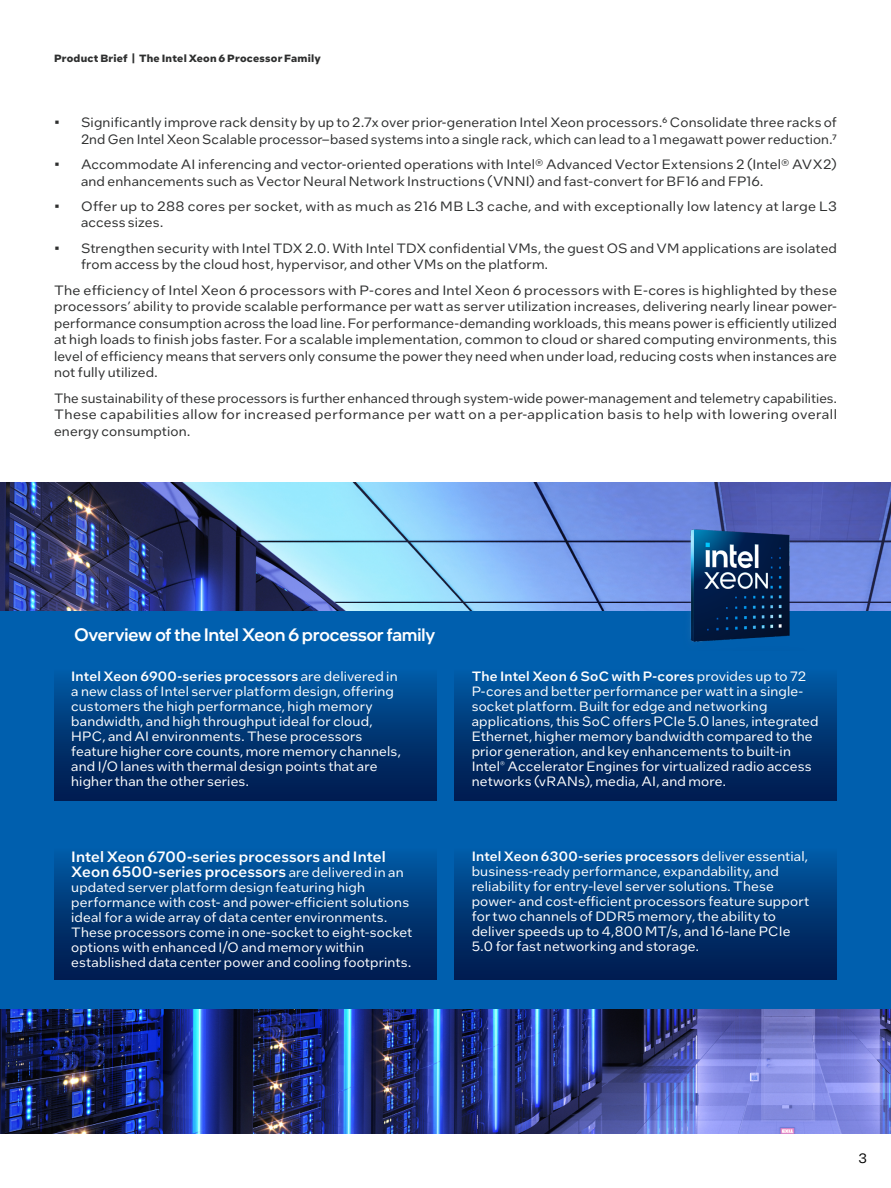
<style>
.page{position:relative;width:891px;height:1188px;background:#fff}
.page>*{position:absolute;margin:0;border:0;box-sizing:border-box;transform-origin:0 0}
.t1{font:500 18px "Intel One Display";color:#fff}
.Footer_Content_and_Page_Number{font:500 15px/15px "Intel One Text";letter-spacing:.005em;color:#fff}
.t2{font:13.5px/16.5px "Intel One Text";letter-spacing:.01em;color:#2e2f2f}
.Footer_Content_and_Page_Number-2{font:13.5px/15px "Intel One Text";letter-spacing:.01em;color:#fff}
.t3{font:13.5px "Intel One Text";color:#000}
.t4{font:700 10.5px "Intel One Text";letter-spacing:.02em;color:#2e2f2f}
.s1{font-weight:500}
.s2{font-weight:400;font-size:13.5px}
</style>
<div class="page">
<img style="left:0;top:482px;width:891px;height:652px">
<div style="left:0;top:612px;width:891px;height:397px;background:#005fae"></div>
<div style="left:54px;top:640px;width:382px;height:160px;background:linear-gradient(to bottom,#0067b8,#00194a)"></div>
<div style="left:454px;top:640px;width:383px;height:160px;background:linear-gradient(to bottom,#0067b8,#00194a)"></div>
<div style="left:54px;top:819px;width:382px;height:161px;background:linear-gradient(to bottom,#0067b8,#001849)"></div>
<div style="left:454px;top:819px;width:383px;height:161px;background:linear-gradient(to bottom,#0067b8,#001849)"></div>
<img style="left:672px;top:516px;width:135px;height:135px">
<p class="t4" style="left:54px;top:51px;width:268px">Product Brief | The Intel Xeon 6 Processor Family</p>
<p class="t2" style="left:54px;top:114px;width:784px;text-align:right">• Significantly improve rack density by up to 2.7x over prior-generation Intel Xeon processors.6 Consolidate three racks of<br>2nd Gen Intel Xeon Scalable processor–based systems into a single rack, which can lead to a 1 megawatt power reduction.7</p>
<p class="t2" style="left:81px;top:156px;width:757px;text-indent:-27px">• Accommodate AI inferencing and vector-oriented operations with Intel® Advanced Vector Extensions 2 (Intel® AVX2) and enhancements such as Vector Neural Network Instructions (VNNI) and fast-convert for BF16 and FP16.</p>
<p class="t2" style="left:81px;top:197px;width:757px;text-indent:-27px">• Offer up to 288 cores per socket, with as much as 216 MB L3 cache, and with exceptionally low latency at large L3 access sizes.</p>
<p class="t2" style="left:81px;top:239px;width:758px;text-indent:-27px">• Strengthen security with Intel TDX 2.0. With Intel TDX confidential VMs, the guest OS and VM applications are isolated from access by the cloud host, hypervisor, and other VMs on the platform.</p>
<p class="t2" style="left:54px;top:281px;width:785px;text-align:justify">The efficiency of Intel Xeon 6 processors with P-cores and Intel Xeon 6 processors with E-cores is highlighted by these processors’ ability to provide scalable performance per watt as server utilization increases, delivering nearly linear power&shy;performance consumption across the load line. For performance-demanding workloads, this means power is efficiently utilized at high loads to finish jobs faster. For a scalable implementation, common to cloud or shared computing environments, this level of efficiency means that servers only consume the power they need when under load, reducing costs when instances are not fully utilized.</p>
<p class="t2" style="left:54px;top:389px;width:785px;text-align:justify">The sustainability of these processors is further enhanced through system-wide power-management and telemetry capabilities.<br>These capabilities allow for increased performance per watt on a per-application basis to help with lowering overall energy consumption.</p>
<h2 class="t1" style="left:74px;top:623px;width:362px">Overview of the Intel Xeon 6 processor family</h2>
<p class="Footer_Content_and_Page_Number-2" style="left:71px;top:669px;width:331px"><span class="s1">Intel Xeon 6900-series processors</span> are delivered in a new class of Intel server platform design, offering customers the high performance, high memory bandwidth, and high throughput ideal for cloud, HPC, and AI environments. These processors feature higher core counts, more memory channels, and I/O lanes with thermal design points that are higher than the other series.</p>
<p class="Footer_Content_and_Page_Number-2" style="left:472px;top:669px;width:348px"><span class="s1">The Intel Xeon 6 SoC with P-cores</span> provides up to 72<br>P-cores and better performance per watt in a single&shy;socket platform. Built for edge and networking applications, this SoC offers PCIe 5.0 lanes, integrated Ethernet, higher memory bandwidth compared to the prior generation, and key enhancements to built-in Intel<sup>®</sup> Accelerator Engines for virtualized radio access networks (vRANs), media, AI, and more.</p>
<p class="Footer_Content_and_Page_Number" style="left:71px;top:848px;width:334px">Intel Xeon 6700-series processors and Intel<br>Xeon 6500-series processors <span class="s2">are delivered in an</span></p>
<p class="Footer_Content_and_Page_Number-2" style="left:71px;top:879px;width:343px">updated server platform design featuring high performance with cost- and power-efficient solutions ideal for a wide array of data center environments.<br>These processors come in one-socket to eight-socket options with enhanced I/O and memory within established data center power and cooling footprints.</p>
<p class="Footer_Content_and_Page_Number-2" style="left:472px;top:848px;width:339px"><span class="s1">Intel Xeon 6300-series processors</span> deliver essential, business-ready performance, expandability, and reliability for entry-level server solutions. These power- and cost-efficient processors feature support for two channels of DDR5 memory, the ability to deliver speeds up to 4,800 MT/s, and 16-lane PCIe 5.0 for fast networking and storage.</p>
<p class="t3" style="left:858px;top:1150px;width:10px">3</p>
</div>
